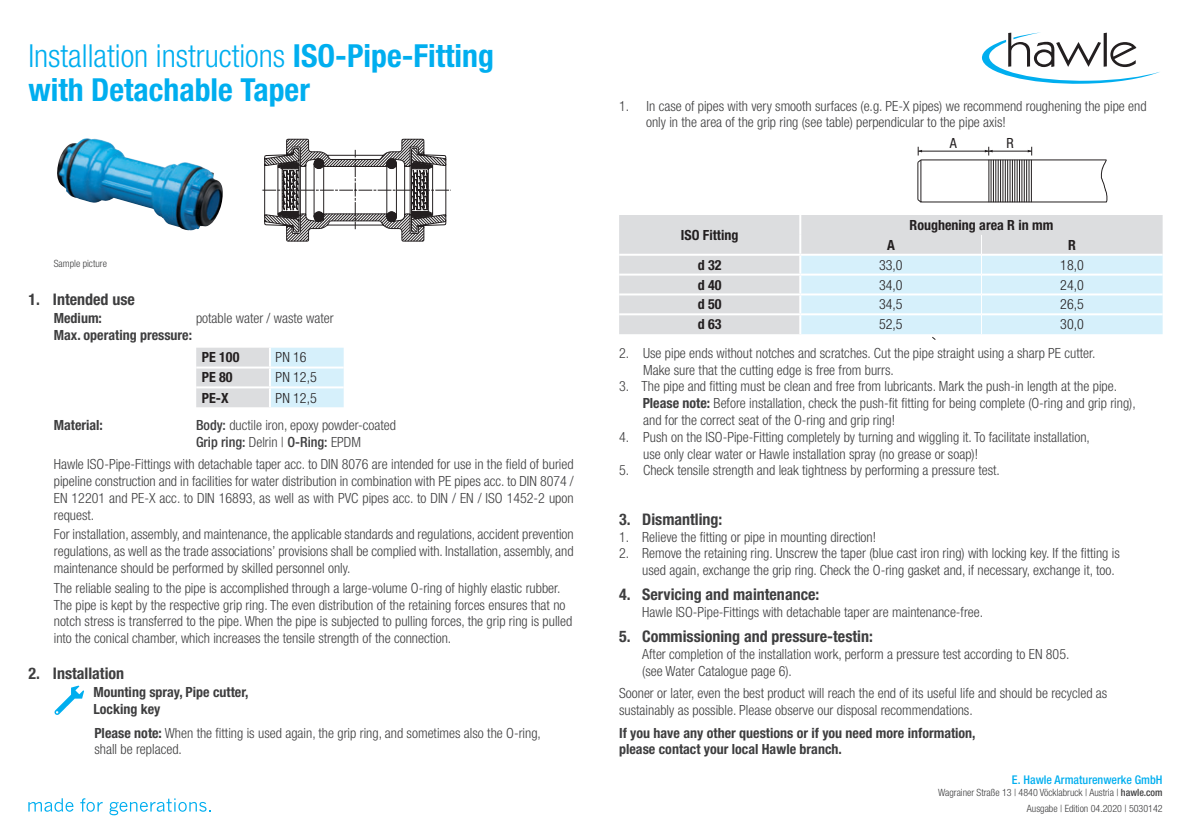
<style>
.page{position:relative;width:1191px;height:840px;background:#fff}
.page>*{position:absolute;margin:0;border:0;box-sizing:border-box;transform-origin:0 0}
.t1{font:700 condensed 31.8px/34px "Helvetica Neue LT Pro";color:#00aeef}
.t2{font:700 condensed 16px "Helvetica Neue LT Pro";color:#3e3e3f}
.t3{font:300 condensed 14px/16.8px "Helvetica Neue LT Pro";color:#3e3e3f}
.t4{font:700 condensed 14px "Helvetica Neue LT Pro";color:#3e3e3f}
.t5{font:700 condensed 14px "Helvetica Neue LT Pro";color:#231f20}
.t6{font:300 condensed 14px "Helvetica Neue LT Pro";color:#231f20}
.t7{font:500 condensed 14px "Helvetica Neue LT Pro";color:#3e3e3f}
.t8{font:condensed 14px "Helvetica Neue LT Pro";color:#231f20}
.t9{font:500 condensed 12px "Helvetica Neue LT Pro";color:#00aeef}
.t10{font:300 condensed 10px "Helvetica Neue LT Pro";color:#3e3e3f}
.s1{font-weight:300}
.s2{font-weight:500}
.s3{font-weight:700}
</style>
<div class="page">
<svg style="left:982px;top:32px;width:178px;height:52px"></svg>
<svg style="left:28px;top:798px;width:45px;height:13px"></svg>
<svg style="left:80px;top:798px;width:23px;height:13px"></svg>
<svg style="left:109px;top:798px;width:102px;height:16px"></svg>
<div style="left:619px;top:215px;width:543px;height:119px;background:#dcdddf"></div>
<hr style="left:799px;top:215px;width:2px;height:20px;background:#fff">
<hr style="left:619px;top:253px;width:181px;height:2px;background:#fff">
<hr style="left:619px;top:273px;width:181px;height:2px;background:#fff">
<hr style="left:619px;top:293px;width:181px;height:2px;background:#fff">
<hr style="left:619px;top:313px;width:181px;height:2px;background:#fff">
<svg style="left:196px;top:347px;width:148px;height:60px;background:#dce8ee"></svg>
<svg style="left:54px;top:685px;width:30px;height:29px"></svg>
<svg style="left:799px;top:235px;width:363px;height:105px;background:#dceef6"></svg>
<svg style="left:917px;top:147px;width:190px;height:56px"></svg>
<img style="left:57px;top:138px;width:166px;height:93px">
<svg style="left:262px;top:139px;width:187px;height:102px"></svg>
<p class="t1" style="left:28px;top:38px;width:467px"><span class="s1">Installation instructions</span> ISO-Pipe-Fitting with Detachable Taper</p>
<p class="t10" style="left:54px;top:258px;width:55px">Sample picture</p>
<p class="t2" style="left:28px;top:289px;width:108px">1. Intended use</p>
<p class="t4" style="left:54px;top:309px;width:50px">Medium:</p>
<p class="t3" style="left:196px;top:309px;width:139px">potable water / waste water</p>
<p class="t4" style="left:54px;top:326px;width:140px">Max. operating pressure:</p>
<p class="t5" style="left:202px;top:348px;width:39px">PE 100</p>
<p class="t6" style="left:276px;top:349px;width:33px">PN 16</p>
<p class="t5" style="left:202px;top:369px;width:32px">PE 80</p>
<p class="t6" style="left:276px;top:369px;width:43px">PN 12,5</p>
<p class="t5" style="left:202px;top:389px;width:28px">PE-X</p>
<p class="t6" style="left:276px;top:389px;width:43px">PN 12,5</p>
<p class="t4" style="left:54px;top:416px;width:51px">Material:</p>
<p class="t3" style="left:196px;top:416px;width:201px"><span class="s2">Body:</span> ductile iron, epoxy powder-coated</p>
<p class="t7" style="left:196px;top:433px;width:166px">Grip ring: <span class="s1">Delrin |</span> O-Ring: <span class="s1">EPDM</span></p>
<p class="t3" style="left:54px;top:455px;width:521px;text-align:justify">Hawle ISO-Pipe-Fittings with detachable taper acc. to DIN 8076 are intended for use in the field of buried pipeline construction and in facilities for water distribution in combination with PE pipes acc. to DIN 8074 / EN 12201 and PE-X acc. to DIN 16893, as well as with PVC pipes acc. to DIN / EN / ISO 1452-2 upon request.</p>
<p class="t3" style="left:54px;top:525px;width:521px;text-align:justify">For installation, assembly, and maintenance, the applicable standards and regulations, accident prevention regulations, as well as the trade associations’ provisions shall be complied with. Installation, assembly, and maintenance should be performed by skilled personnel only.</p>
<p class="t3" style="left:54px;top:579px;width:520px">The reliable sealing to the pipe is accomplished through a large-volume O-ring of highly elastic rubber.<br>The pipe is kept by the respective grip ring. The even distribution of the retaining forces ensures that no notch stress is transferred to the pipe. When the pipe is subjected to pulling forces, the grip ring is pulled into the conical chamber, which increases the tensile strength of the connection.</p>
<p class="t2" style="left:28px;top:663px;width:97px">2. Installation</p>
<p class="t4" style="left:93px;top:683px;width:156px">Mounting spray, Pipe cutter,</p>
<p class="t4" style="left:93px;top:700px;width:69px">Locking key</p>
<p class="t3" style="left:94px;top:723px;width:448px"><span class="s3">Please note:</span> When the fitting is used again, the grip ring, and sometimes also the O-ring, shall be replaced.</p>
<p class="t3" style="left:646px;top:97px;width:502px;text-indent:-27px">1. In case of pipes with very smooth surfaces (e.g. PE-X pipes) we recommend roughening the pipe end only in the area of the grip ring (see table) perpendicular to the pipe axis!</p>
<p class="t5" style="left:681px;top:226px;width:59px">ISO Fitting</p>
<p class="t8" style="left:950px;top:134px;width:8px">A</p>
<p class="t8" style="left:1006px;top:134px;width:9px">R</p>
<p class="t5" style="left:909px;top:216px;width:145px">Roughening area R in mm</p>
<p class="t5" style="left:887px;top:236px;width:9px">A</p>
<p class="t5" style="left:1068px;top:236px;width:9px">R</p>
<p class="t5" style="left:698px;top:256px;width:25px">d 32</p>
<p class="t6" style="left:879px;top:256px;width:25px">33,0</p>
<p class="t6" style="left:1060px;top:256px;width:25px">18,0</p>
<p class="t5" style="left:698px;top:276px;width:25px">d 40</p>
<p class="t6" style="left:879px;top:276px;width:25px">34,0</p>
<p class="t6" style="left:1060px;top:276px;width:25px">24,0</p>
<p class="t5" style="left:698px;top:296px;width:25px">d 50</p>
<p class="t6" style="left:879px;top:296px;width:25px">34,5</p>
<p class="t6" style="left:1060px;top:296px;width:25px">26,5</p>
<p class="t5" style="left:698px;top:315px;width:25px">d 63</p>
<p class="t6" style="left:879px;top:316px;width:25px">52,5</p>
<p class="t6" style="left:1060px;top:316px;width:25px">30,0</p>
<p class="t3" style="left:619px;top:344px;width:478px">2. Use pipe ends without notches and scratches. Cut the pipe straight using a sharp PE cutter.</p>
<p class="t3" style="left:643px;top:361px;width:252px">Make sure that the cutting edge is free from burrs.</p>
<p class="t3" style="left:619px;top:377px;width:499px">3. The pipe and fitting must be clean and free from lubricants. Mark the push-in length at the pipe.</p>
<p class="t3" style="left:642px;top:394px;width:494px"><span class="s3">Please note:</span> Before installation, check the push-fit fitting for being complete (O-ring and grip ring),</p>
<p class="t3" style="left:643px;top:411px;width:253px">and for the correct seat of the O-ring and grip ring!</p>
<p class="t3" style="left:619px;top:428px;width:472px">4. Push on the ISO-Pipe-Fitting completely by turning and wiggling it. To facilitate installation,</p>
<p class="t3" style="left:643px;top:445px;width:336px">use only clear water or Hawle installation spray (no grease or soap)!</p>
<p class="t3" style="left:619px;top:461px;width:382px">5. Check tensile strength and leak tightness by performing a pressure test.</p>
<p class="t2" style="left:619px;top:509px;width:105px">3. Dismantling:</p>
<p class="t3" style="left:619px;top:528px;width:258px">1. Relieve the fitting or pipe in mounting direction!</p>
<p class="t3" style="left:619px;top:544px;width:502px">2. Remove the retaining ring. Unscrew the taper (blue cast iron ring) with locking key. If the fitting is</p>
<p class="t3" style="left:642px;top:561px;width:474px">used again, exchange the grip ring. Check the O-ring gasket and, if necessary, exchange it, too.</p>
<p class="t2" style="left:619px;top:584px;width:202px">4. Servicing and maintenance:</p>
<p class="t3" style="left:642px;top:603px;width:342px">Hawle ISO-Pipe-Fittings with detachable taper are maintenance-free.</p>
<p class="t2" style="left:619px;top:626px;width:255px">5. Commissioning and pressure-testin:</p>
<p class="t3" style="left:642px;top:645px;width:429px">After completion of the installation work, perform a pressure test according to EN 805.</p>
<p class="t3" style="left:642px;top:662px;width:151px">(see Water Catalogue page 6).</p>
<p class="t3" style="left:619px;top:684px;width:490px">Sooner or later, even the best product will reach the end of its useful life and should be recycled as</p>
<p class="t3" style="left:619px;top:701px;width:355px">sustainably as possible. Please observe our disposal recommendations.</p>
<p class="t4" style="left:619px;top:723px;width:358px">If you have any other questions or if you need more information,</p>
<p class="t4" style="left:619px;top:740px;width:224px">please contact your local Hawle branch.</p>
<p class="t9" style="left:1012px;top:772px;width:152px">E. Hawle Armaturenwerke GmbH</p>
<p class="t10" style="left:938px;top:786px;width:226px">Wagrainer Straße 13 | 4840 Vöcklabruck | Austria | <span class="s2">hawle.com</span></p>
<p class="t10" style="left:1027px;top:801px;width:137px">Ausgabe | Edition 04.2020 | 5030142</p>
</div>
